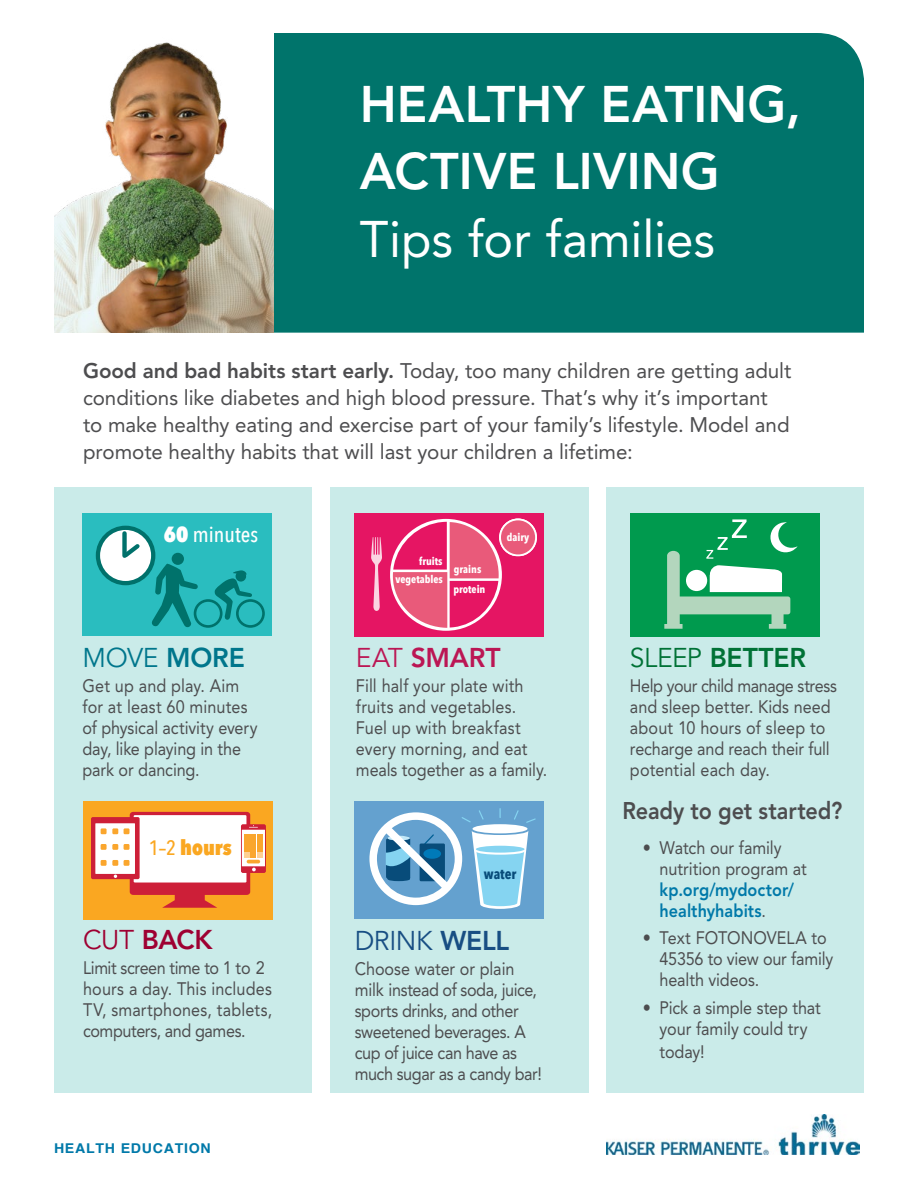
<style>
.page{position:relative;width:918px;height:1188px;background:#fff}
.page>*{position:absolute;margin:0;border:0;box-sizing:border-box;transform-origin:0 0}
.HEAD_1{font:800 51px/67.5px "Avenir";letter-spacing:.005em;color:#fff}
.TEXT_2{font:800 27px "Avenir LT Std";letter-spacing:-.01em;color:#007236}
.TEXT_2-2{font:27px "Avenir LT Std";letter-spacing:-.015em;color:#184e83}
.TEXT_2-3{font:800 27px "Avenir LT Std";letter-spacing:-.005em;color:#bb1654}
.TEXT_2-4{font:27px "Avenir LT Std";color:#00768c}
.TEXT_2-5{font:800 27px "Avenir LT Std";color:#9e0032}
.HEAD_3{font:800 24px "Avenir LT Std";color:#4d4d4f;scale:.9 1}
.Image{font:500 21.9px "Avenir Next Condensed";color:#fff}
.HEAD_1-2{font:21px/27px "Avenir LT Std";color:#4d4d4f}
.Image-2{font:800 20.85px "Avenir Next Condensed";color:#faa721}
.TEXT_2-6{font:18px/21px "Avenir LT Std";letter-spacing:-.005em;color:#4d4d4f;scale:.9 1}
.BULLET_LIST{font:18px/21px "Avenir LT Std";letter-spacing:-.005em;color:#4d4d4f;scale:.9 1}
.TEXT_2-7{font:18px/21px "Avenir LT Std";letter-spacing:-.025em;color:#4d4d4f;scale:.9 1}
.Image-3{font:700 14.25px "Avenir Next Condensed";color:#084c7a}
.t1{font:700 13.5px "Helvetica";letter-spacing:.05em;color:#0079a9;scale:1.05 1}
.Image-4{font:700 10.8px/18.5px "Avenir Next Condensed";color:#fff;text-align:right}
.s1{font-weight:400}
.s2{font-weight:800}
.s3{font-weight:500}
.s4{font-weight:800;color:#0079a9}
</style>
<div class="page">
<div style="left:273px;top:33px;width:591px;height:300px;background:#00746b"></div>
<img style="left:54px;top:42px;width:219px;height:291px">
<div style="left:54px;top:488px;width:258px;height:605px;background:#caebe9"></div>
<div style="left:330px;top:487px;width:259px;height:606px;background:#caebe9"></div>
<div style="left:82px;top:513px;width:190px;height:123px;background:#2abdbf"></div>
<svg style="left:96px;top:526px;width:169px;height:102px"></svg>
<div style="left:354px;top:513px;width:190px;height:123px;background:#e51563"></div>
<svg style="left:390px;top:519px;width:112px;height:112px"></svg>
<svg style="left:371px;top:537px;width:11px;height:74px"></svg>
<svg style="left:393px;top:522px;width:106px;height:106px"></svg>
<svg style="left:499px;top:519px;width:38px;height:37px"></svg>
<div style="left:501px;top:520px;width:34px;height:34px;background:#e95a7a;border-radius:50%"></div>
<div style="left:84px;top:801px;width:189px;height:119px;background:#faa721"></div>
<div style="left:91px;top:817px;width:49px;height:62px;background:#cd1f38;border-radius:2px"></div>
<div style="left:95px;top:823px;width:40px;height:51px;background:#fff"></div>
<svg style="left:101px;top:828px;width:17px;height:6px"></svg>
<svg style="left:101px;top:844px;width:17px;height:6px"></svg>
<svg style="left:101px;top:860px;width:17px;height:6px"></svg>
<svg style="left:241px;top:824px;width:25px;height:49px"></svg>
<div style="left:242px;top:830px;width:23px;height:36px;background:#fff"></div>
<svg style="left:124px;top:812px;width:139px;height:96px"></svg>
<div style="left:355px;top:801px;width:189px;height:118px;background:#64a1cf"></div>
<svg style="left:369px;top:809px;width:167px;height:100px"></svg>
<div style="left:606px;top:487px;width:258px;height:605px;background:#caebe9"></div>
<div style="left:630px;top:513px;width:189px;height:123px;background:#009a4e"></div>
<svg style="left:664px;top:519px;width:134px;height:110px"></svg>
<img style="left:607px;top:1115px;width:253px;height:39px">
<p class="HEAD_1" style="left:360px;top:70px;width:443px">HEALTHY EATING,<br>ACTIVE LIVING<br><span class="s1">Tips for families</span></p>
<p class="HEAD_1-2" style="left:83px;top:357px;width:710px"><span class="s2">Good and bad habits start early.</span> Today, too many children are getting adult conditions like diabetes and high blood pressure. That’s why it’s important to make healthy eating and exercise part of your family’s lifestyle. Model and promote healthy habits that will last your children a lifetime:</p>
<p class="Image" style="left:164px;top:521px;width:96px"><span class="s2">60</span> minutes</p>
<p class="TEXT_2-4" style="left:82px;top:642px;width:164px">MOVE <span class="s2">MORE</span></p>
<p class="TEXT_2-6" style="left:82px;top:675px;width:196px">Get up and play. Aim for at least 60 minutes of physical activity every day, like playing in the park or dancing.</p>
<p class="Image-2" style="left:149px;top:835px;width:85px"><span class="s3">1–2</span> hours</p>
<p class="TEXT_2-5" style="left:83px;top:924px;width:131px"><span class="s1">CUT</span> BACK</p>
<p class="TEXT_2-6" style="left:83px;top:957px;width:212px">Limit screen time to 1 to 2 hours a day. This includes<br>TV, smartphones, tablets, computers, and games.</p>
<p class="t1" style="left:54px;top:1137px;width:151px">HEALTH EDUCATION</p>
<p class="Image-4" style="left:395px;top:552px;width:49px">fruits vegetables</p>
<p class="Image-4" style="left:454px;top:559px;width:33px;line-height:20.5px;text-align:left">grains protein</p>
<p class="Image-4" style="left:507px;top:527px;width:24px">dairy</p>
<p class="TEXT_2-3" style="left:356px;top:642px;width:146px"><span class="s1">EAT</span> SMART</p>
<p class="TEXT_2-6" style="left:356px;top:675px;width:214px">Fill half your plate with fruits and vegetables.<br>Fuel up with breakfast every morning, and eat meals together as a family.</p>
<p class="Image-3" style="left:484px;top:865px;width:34px">water</p>
<p class="TEXT_2-2" style="left:355px;top:926px;width:156px">DRINK <span class="s2">WELL</span></p>
<p class="TEXT_2-7" style="left:355px;top:958px;width:209px">Choose water or plain milk instead of soda, juice, sports drinks, and other sweetened beverages. A cup of juice can have as much sugar as a candy bar!</p>
<p class="TEXT_2" style="left:630px;top:642px;width:178px"><span class="s1">SLEEP</span> BETTER</p>
<p class="TEXT_2-6" style="left:630px;top:675px;width:232px">Help your child manage stress and sleep better. Kids need about 10 hours of sleep to recharge and reach their full potential each day.</p>
<p class="HEAD_3" style="left:622px;top:797px;width:246px">Ready to get started?</p>
<p class="BULLET_LIST" style="left:660px;top:837px;width:165px;text-indent:-17px">• Watch our family nutrition program at <span class="s4">kp.org/mydoctor/ healthyhabits</span>.</p>
<p class="BULLET_LIST" style="left:660px;top:928px;width:194px;text-indent:-17px">• Text FOTONOVELA to<br>45356 to view our family health videos.</p>
<p class="BULLET_LIST" style="left:660px;top:997px;width:181px;line-height:21.8px;text-indent:-17px">• Pick a simple step that your family could try today!</p>
</div>
